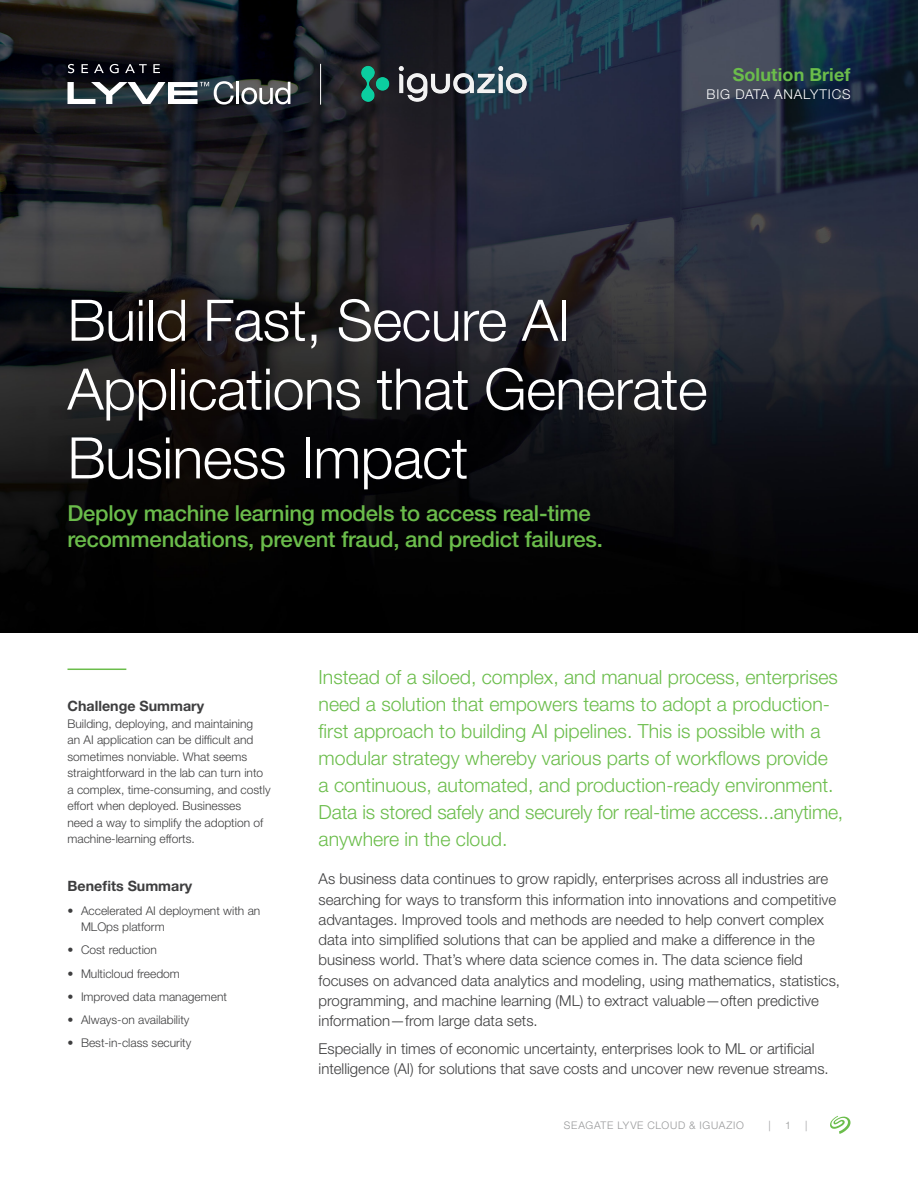
<style>
.page{position:relative;width:918px;height:1188px;background:#fff}
.page>*{position:absolute;margin:0;border:0;box-sizing:border-box;transform-origin:0 0}
.t1{font:300 57.3px/68.8px "Helvetica Neue LT Std";letter-spacing:-.01em;color:#fff}
.t2{font:500 22.05px/26.5px "Helvetica Neue LT Std";letter-spacing:-.01em;color:#6bbd4b}
.Body_Copy{font:300 19.5px/27px "Helvetica Neue LT Std";color:#6bbd4b}
.Technology_Paper_Pie{font:700 18px "Helvetica Neue LT Std";letter-spacing:.005em;color:#6bbd4b}
.Body_Copy-2{font:300 15px/20.2px "Helvetica Neue LT Std";color:#3e3e3f}
.Body_Copy_Subhead{font:700 14.25px "Helvetica Neue LT Std";color:#3e3e3f}
.Technology_Paper_Pie-2{font:300 13.5px "Helvetica Neue LT Std";letter-spacing:.06em;color:#fff}
.Body_Copy_Subhead-2{font:300 12px/16.5px "Helvetica Neue LT Std";color:#3e3e3f}
.t3{font:300 10.5px "Helvetica Neue LT Std";letter-spacing:.065em;color:#979899}
</style>
<div class="page">
<svg style="left:830px;top:1116px;width:21px;height:18px"></svg>
<img style="left:0;top:0;width:918px;height:633px">
<hr style="left:67px;top:669px;width:59px;height:1px;background:#6bbd4b">
<hr style="left:236px;top:82px;width:3px;height:22px;background:#fff">
<svg style="left:241px;top:82px;width:49px;height:22px"></svg>
<svg style="left:68px;top:81px;width:166px;height:24px"></svg>
<svg style="left:68px;top:64px;width:6px;height:9px"></svg>
<svg style="left:82px;top:64px;width:6px;height:9px"></svg>
<svg style="left:94px;top:64px;width:10px;height:9px"></svg>
<svg style="left:110px;top:64px;width:9px;height:9px"></svg>
<svg style="left:125px;top:64px;width:22px;height:9px"></svg>
<svg style="left:153px;top:64px;width:7px;height:9px"></svg>
<hr style="left:320px;top:64px;width:1px;height:41px;background:#fff">
<img style="left:351px;top:60px;width:185px;height:48px">
<p class="Technology_Paper_Pie" style="left:733px;top:63px;width:119px">Solution Brief</p>
<p class="Technology_Paper_Pie-2" style="left:707px;top:86px;width:145px">BIG DATA ANALYTICS</p>
<p class="t1" style="left:68px;top:285px;width:642px">Build Fast, Secure AI<br>Applications that Generate<br>Business Impact</p>
<p class="t2" style="left:68px;top:499px;width:537px">Deploy machine learning models to access real-time recommendations, prevent fraud, and predict failures.</p>
<p class="Body_Copy_Subhead" style="left:68px;top:697px;width:138px">Challenge Summary</p>
<p class="Body_Copy_Subhead-2" style="left:68px;top:715px;width:205px">Building, deploying, and maintaining<br>an AI application can be difficult and sometimes nonviable. What seems straightforward in the lab can turn into a complex, time-consuming, and costly effort when deployed. Businesses<br>need a way to simplify the adoption of machine-learning efforts.</p>
<p class="Body_Copy_Subhead" style="left:68px;top:877px;width:126px">Benefits Summary</p>
<p class="Body_Copy_Subhead-2" style="left:81px;top:902px;width:181px;text-indent:-14px">• Accelerated AI deployment with an<br>MLOps platform</p>
<p class="Body_Copy_Subhead-2" style="left:68px;top:942px;width:91px">• Cost reduction</p>
<p class="Body_Copy_Subhead-2" style="left:68px;top:965px;width:114px">• Multicloud freedom</p>
<p class="Body_Copy_Subhead-2" style="left:68px;top:988px;width:161px">• Improved data management</p>
<p class="Body_Copy_Subhead-2" style="left:68px;top:1011px;width:123px">• Always-on availability</p>
<p class="Body_Copy_Subhead-2" style="left:68px;top:1035px;width:125px">• Best-in-class security</p>
<p class="Body_Copy" style="left:319px;top:663px;width:526px">Instead of a siloed, complex, and manual process, enterprises need a solution that empowers teams to adopt a production&shy;first approach to building AI pipelines. This is possible with a modular strategy whereby various parts of workflows provide<br>a continuous, automated, and production-ready environment.<br>Data is stored safely and securely for real-time access...anytime, anywhere in the cloud.</p>
<p class="Body_Copy-2" style="left:319px;top:869px;width:523px">As business data continues to grow rapidly, enterprises across all industries are searching for ways to transform this information into innovations and competitive advantages. Improved tools and methods are needed to help convert complex data into simplified solutions that can be applied and make a difference in the business world. That’s where data science comes in. The data science field focuses on advanced data analytics and modeling, using mathematics, statistics, programming, and machine learning (ML) to extract valuable—often predictive information—from large data sets.</p>
<p class="Body_Copy-2" style="left:319px;top:1038px;width:512px">Especially in times of economic uncertainty, enterprises look to ML or artificial intelligence (AI) for solutions that save costs and uncover new revenue streams.</p>
<p class="t3" style="left:564px;top:1118px;width:182px">SEAGATE LYVE CLOUD &amp; IGUAZIO</p>
<p class="t3" style="left:769px;top:1118px;width:4px">|</p>
<p class="t3" style="left:785px;top:1118px;width:7px">1</p>
<p class="t3" style="left:805px;top:1118px;width:4px">|</p>
</div>
